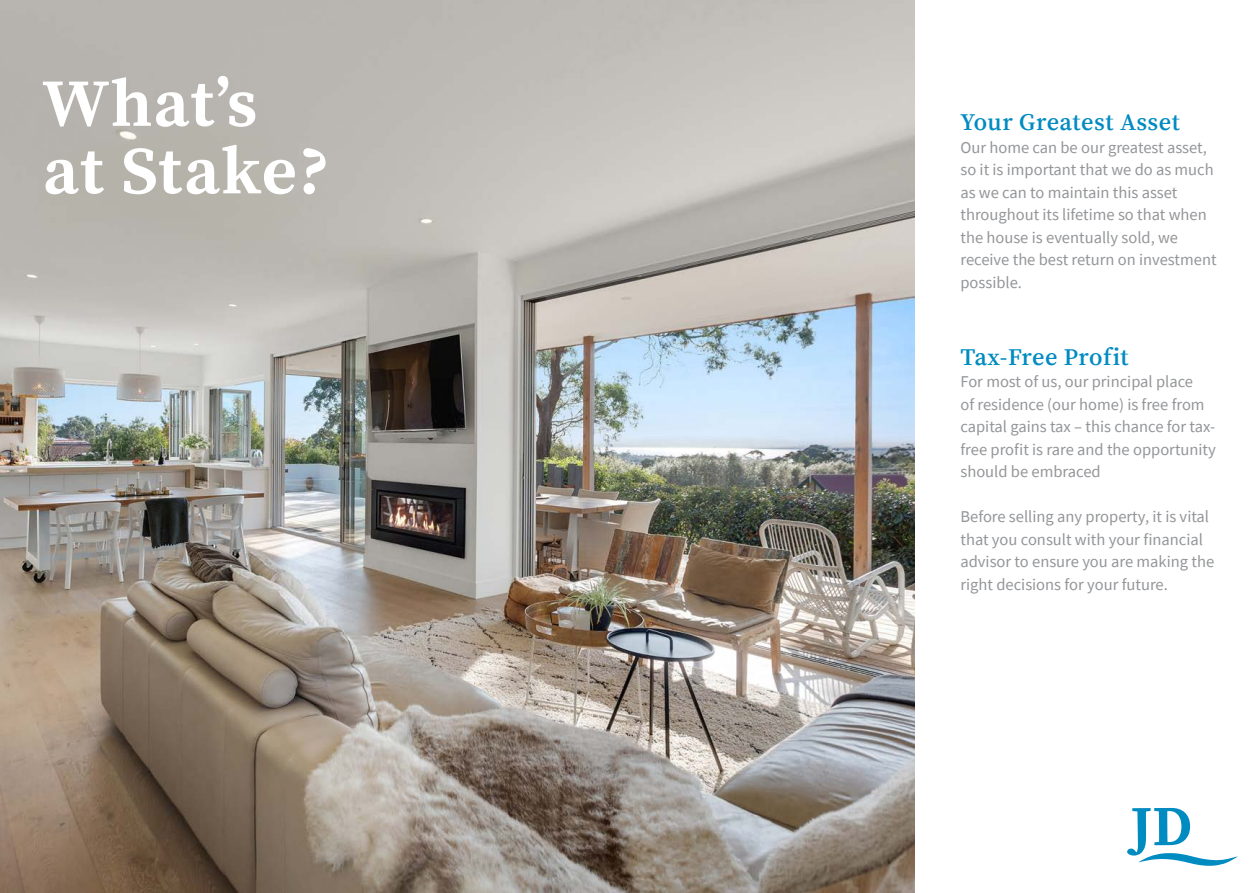
<style>
.page{position:relative;width:1259px;height:893px;background:#fff}
.page>*{position:absolute;margin:0;border:0;box-sizing:border-box;transform-origin:0 0}
.t1{font:700 67.5px "Source Serif Pro";letter-spacing:.02em;color:#fff}
.t2{font:600 24px "Source Serif Pro";letter-spacing:.02em;color:#008bc1}
.t3{font:16.5px/22.5px "Source Sans Pro";color:#939598}
</style>
<div class="page">
<img style="left:0;top:0;width:914px;height:893px">
<svg style="left:1127px;top:808px;width:111px;height:58px"></svg>
<p class="t1" style="left:43px;top:64px;width:216px">What’s</p>
<p class="t1" style="left:43px;top:131px;width:289px">at Stake?</p>
<p class="t2" style="left:960px;top:108px;width:221px">Your Greatest Asset</p>
<p class="t3" style="left:960px;top:136px;width:258px">Our home can be our greatest asset, so it is important that we do as much as we can to maintain this asset throughout its lifetime so that when the house is eventually sold, we receive the best return on investment possible.</p>
<p class="t2" style="left:960px;top:342px;width:170px">Tax-Free Profit</p>
<p class="t3" style="left:960px;top:370px;width:257px">For most of us, our principal place<br>of residence (our home) is free from capital gains tax – this chance for tax&shy;free profit is rare and the opportunity should be embraced</p>
<p class="t3" style="left:960px;top:505px;width:255px">Before selling any property, it is vital that you consult with your financial advisor to ensure you are making the right decisions for your future.</p>
</div>
